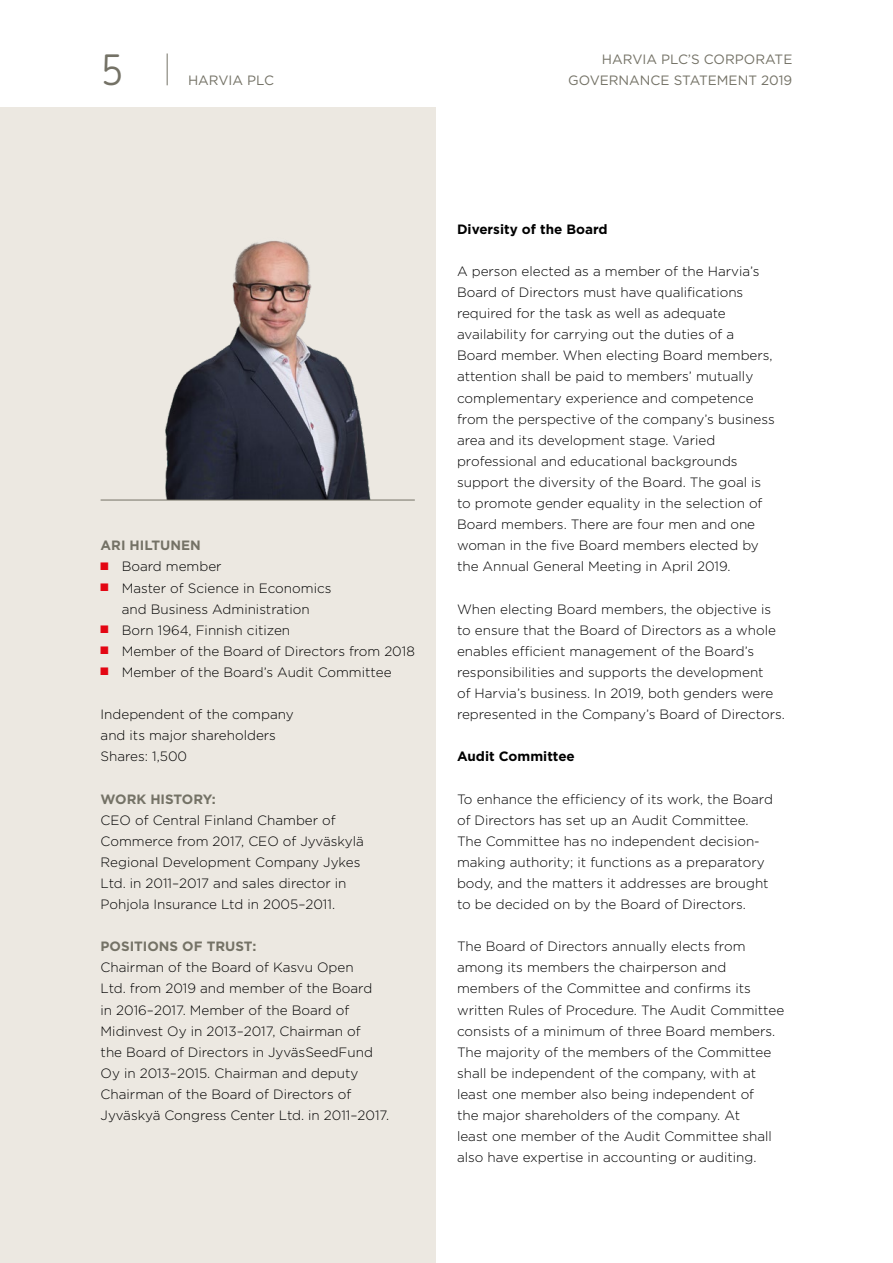
<style>
.page{position:relative;width:893px;height:1263px;background:#fff}
.page>*{position:absolute;margin:0;border:0;box-sizing:border-box;transform-origin:0 0}
.t1{font:300 42px "Chevin Pro";color:#747266}
.t2{font:300 13.5px/21.1px "Gotham";color:#000}
.t3{font:13.5px/21.1px "Gotham";color:#747266;text-align:right}
.t4{font:700 13.5px "Gotham";color:#747266}
.t5{font:700 13.5px "Gotham";color:#000}
.s1{font-family:"Monotype Sorts";font-weight:400;font-size:10.5px;color:#e30613}
</style>
<div class="page">
<div style="left:0;top:107px;width:436px;height:1156px;background:#ece8e1"></div>
<img style="left:101px;top:241px;width:314px;height:259px">
<hr style="left:101px;top:500px;width:314px;height:1px;background:#747266">
<hr style="left:167px;top:54px;width:1px;height:31px;background:#747266">
<h1 class="t1" style="left:101px;top:41px;width:25px">5</h1>
<p class="t3" style="left:188px;top:70px;width:87px">HARVIA PLC</p>
<p class="t3" style="left:568px;top:49px;width:226px">HARVIA PLC’S CORPORATE<br>GOVERNANCE STATEMENT 2019</p>
<p class="t4" style="left:101px;top:537px;width:102px">ARI HILTUNEN</p>
<p class="t2" style="left:101px;top:556px;width:123px"><span class="s1">■</span> Board member</p>
<p class="t2" style="left:101px;top:577px;width:232px;text-align:center"><span class="s1">■</span> Master of Science in Economics and Business Administration</p>
<p class="t2" style="left:101px;top:619px;width:191px"><span class="s1">■</span> Born 1964, Finnish citizen</p>
<p class="t2" style="left:101px;top:640px;width:316px"><span class="s1">■</span> Member of the Board of Directors from 2018</p>
<p class="t2" style="left:101px;top:661px;width:292px"><span class="s1">■</span> Member of the Board’s Audit Committee</p>
<p class="t2" style="left:101px;top:703px;width:195px">Independent of the company and its major shareholders<br>Shares: 1,500</p>
<p class="t4" style="left:101px;top:790px;width:117px">WORK HISTORY:</p>
<p class="t2" style="left:101px;top:809px;width:265px">CEO of Central Finland Chamber of Commerce from 2017, CEO of Jyväskylä Regional Development Company Jykes Ltd. in 2011–2017 and sales director in Pohjola Insurance Ltd in 2005–2011.</p>
<p class="t4" style="left:101px;top:937px;width:157px">POSITIONS OF TRUST:</p>
<p class="t2" style="left:101px;top:957px;width:290px">Chairman of the Board of Kasvu Open<br>Ltd. from 2019 and member of the Board<br>in 2016–2017. Member of the Board of Midinvest Oy in 2013–2017, Chairman of<br>the Board of Directors in JyväsSeedFund Oy in 2013–2015. Chairman and deputy Chairman of the Board of Directors of Jyväskyä Congress Center Ltd. in 2011–2017.</p>
<p class="t5" style="left:457px;top:220px;width:152px">Diversity of the Board</p>
<p class="t2" style="left:457px;top:260px;width:319px">A person elected as a member of the Harvia’s Board of Directors must have qualifications required for the task as well as adequate availability for carrying out the duties of a Board member. When electing Board members, attention shall be paid to members’ mutually complementary experience and competence from the perspective of the company’s business area and its development stage. Varied professional and educational backgrounds support the diversity of the Board. The goal is to promote gender equality in the selection of Board members. There are four men and one woman in the five Board members elected by the Annual General Meeting in April 2019.</p>
<p class="t2" style="left:457px;top:598px;width:329px">When electing Board members, the objective is to ensure that the Board of Directors as a whole enables efficient management of the Board’s responsibilities and supports the development<br>of Harvia’s business. In 2019, both genders were represented in the Company’s Board of Directors.</p>
<p class="t5" style="left:457px;top:748px;width:119px">Audit Committee</p>
<p class="t2" style="left:457px;top:788px;width:317px">To enhance the efficiency of its work, the Board of Directors has set up an Audit Committee.<br>The Committee has no independent decision&shy;making authority; it functions as a preparatory body, and the matters it addresses are brought to be decided on by the Board of Directors.</p>
<p class="t2" style="left:457px;top:935px;width:329px">The Board of Directors annually elects from among its members the chairperson and members of the Committee and confirms its written Rules of Procedure. The Audit Committee consists of a minimum of three Board members.<br>The majority of the members of the Committee shall be independent of the company, with at least one member also being independent of<br>the major shareholders of the company. At<br>least one member of the Audit Committee shall also have expertise in accounting or auditing.</p>
</div>
